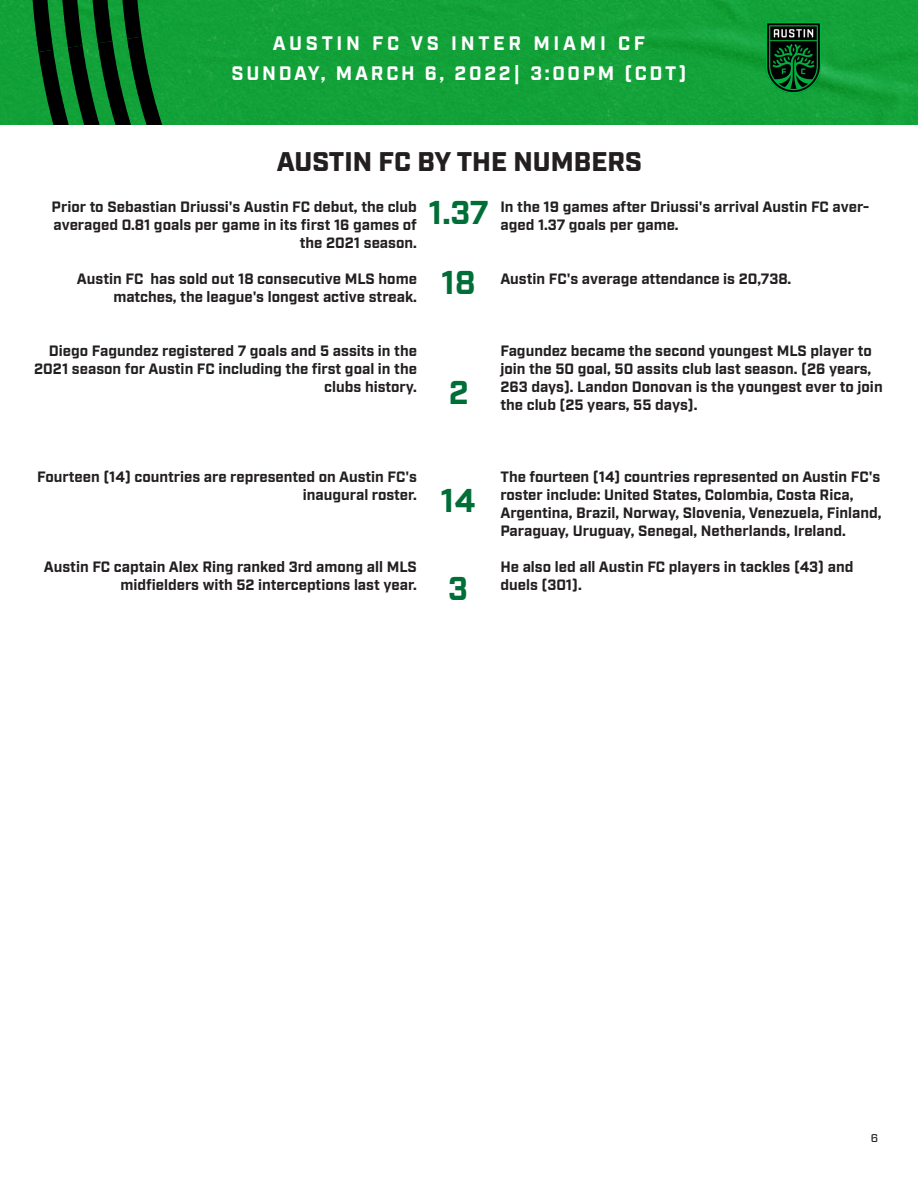
<style>
.page{position:relative;width:918px;height:1188px;background:#fff}
.page>*{position:absolute;margin:0;border:0;box-sizing:border-box;transform-origin:0 0}
.t1{font:700 33px "Industry";color:#006e37}
.t2{font:900 27px "Industry";color:#231f20}
.t3{font:700 19.5px "Industry";letter-spacing:.14em;color:#fff}
.t4{font:700 19.5px "Industry";letter-spacing:.19em;color:#fff}
.t5{font:700 15px/18px "Industry";color:#231f20;text-align:right}
.t6{font:500 11.25px "Industry";color:#231f20;scale:1.06 1}
</style>
<div class="page">
<div style="left:0;top:0;width:918px;height:125px;background:#13a239"></div>
<svg style="left:30px;top:0;width:138px;height:125px;background:#095a1f"></svg>
<img style="left:767px;top:23px;width:54px;height:70px">
<p class="t4" style="left:273px;top:32px;width:374px">AUSTIN FC VS INTER MIAMI CF</p>
<p class="t3" style="left:231px;top:62px;width:457px">SUNDAY, MARCH 6, 2022| 3:00PM (CDT)</p>
<p class="t2" style="left:277px;top:146px;width:367px">AUSTIN FC BY THE NUMBERS</p>
<p class="t5" style="left:52px;top:198px;width:367px">Prior to Sebastian Driussi's Austin FC debut, the club averaged 0.81 goals per game in its first 16 games of the 2021 season.</p>
<p class="t5" style="left:77px;top:270px;width:342px">Austin FC has sold out 18 consecutive MLS home matches, the league's longest active streak.</p>
<p class="t1" style="left:429px;top:193px;width:62px">1.37</p>
<p class="t5" style="left:500px;top:198px;width:371px;text-align:left">In the 19 games after Driussi's arrival Austin FC aver&shy;aged 1.37 goals per game.</p>
<p class="t1" style="left:441px;top:263px;width:36px">18</p>
<p class="t5" style="left:500px;top:270px;width:292px">Austin FC's average attendance is 20,738.</p>
<p class="t5" style="left:34px;top:342px;width:384px">Diego Fagundez registered 7 goals and 5 assits in the<br>2021 season for Austin FC including the first goal in the clubs history.</p>
<p class="t5" style="left:37px;top:468px;width:381px">Fourteen (14) countries are represented on Austin FC's</p>
<p class="t5" style="left:303px;top:486px;width:116px">inaugural roster.</p>
<p class="t5" style="left:44px;top:558px;width:375px">Austin FC captain Alex Ring ranked 3rd among all MLS midfielders with 52 interceptions last year.</p>
<p class="t1" style="left:449px;top:373px;width:21px">2</p>
<p class="t1" style="left:441px;top:480px;width:36px">14</p>
<p class="t1" style="left:448px;top:569px;width:21px">3</p>
<p class="t5" style="left:500px;top:342px;width:384px;text-align:left">Fagundez became the second youngest MLS player to join the 50 goal, 50 assits club last season. (26 years, 263 days). Landon Donovan is the youngest ever to join the club (25 years, 55 days).</p>
<p class="t5" style="left:500px;top:468px;width:383px;text-align:left">The fourteen (14) countries represented on Austin FC's roster include: United States, Colombia, Costa Rica, Argentina, Brazil, Norway, Slovenia, Venezuela, Finland, Paraguay, Uruguay, Senegal, Netherlands, Ireland.</p>
<p class="t5" style="left:500px;top:558px;width:355px;text-align:left">He also led all Austin FC players in tackles (43) and duels (301).</p>
<p class="t6" style="left:871px;top:1132px;width:8px">6</p>
</div>
